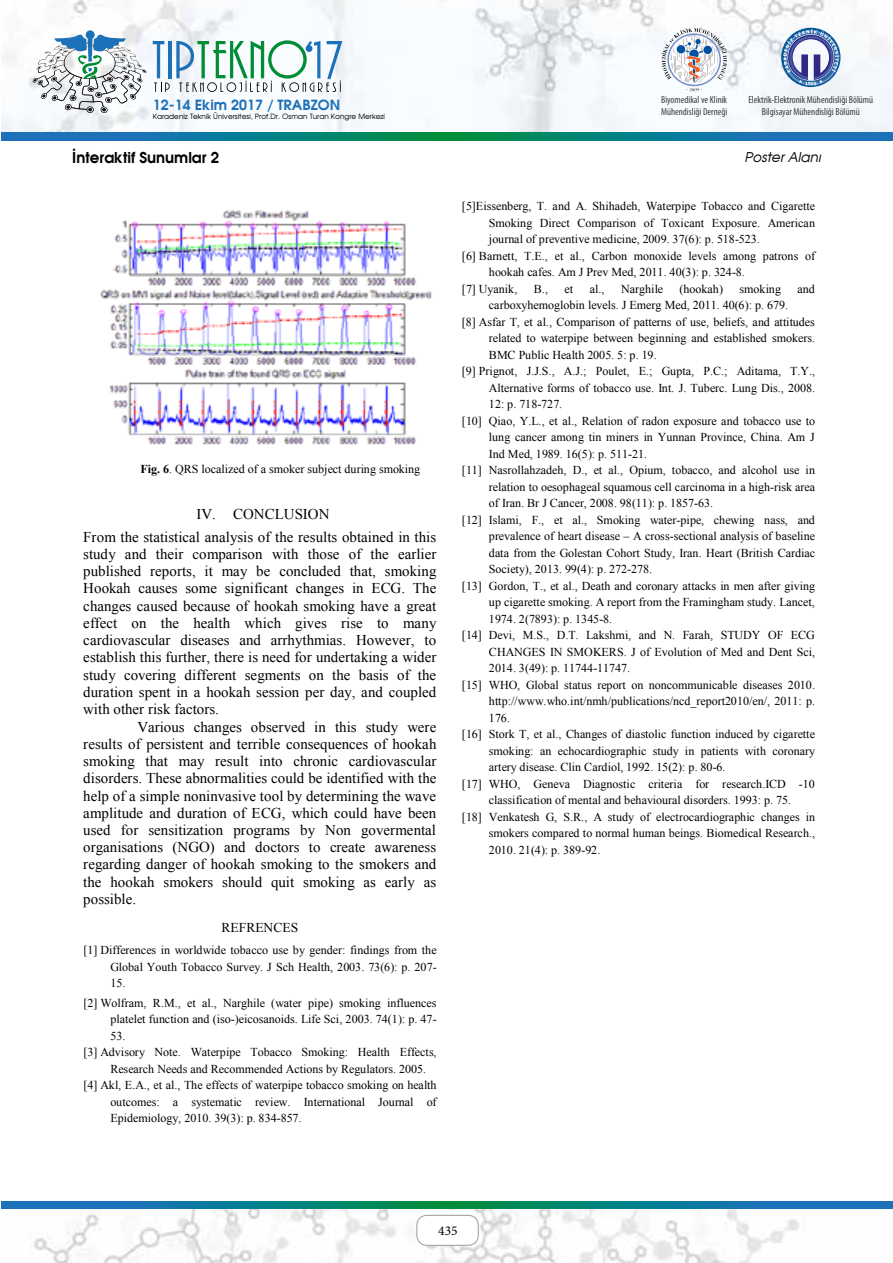
<style>
.page{position:relative;width:893px;height:1263px;background:#fff}
.page>*{position:absolute;margin:0;border:0;box-sizing:border-box;transform-origin:0 0}
.t1{font:15px/17.2px "Times New Roman";color:#000;text-align:justify}
.t2{font:700 15px "Avalon";color:#000}
.t3{font:700 14.1px "Avalon";color:#1d71b8}
.t4{font:italic 13.5px "Avalon";color:#000}
.t5{font:13.5px "Times New Roman";color:#000}
.t6{font:13.5px "Minion Pro";color:#000}
.t7{font:12px/16.5px "Times New Roman";letter-spacing:-.005em;color:#000;text-align:justify}
.t8{font:condensed 10.05px/12.1px "Myriad Pro";color:#3c3c3b;text-align:center}
.t9{font:7.2px "Avalon Plain";color:#000}
.s1{font-weight:700}
</style>
<div class="page">
<img style="left:1px;top:0;width:892px;height:133px">
<svg style="left:153px;top:41px;width:17px;height:51px"></svg>
<hr style="left:168px;top:41px;width:4px;height:37px;background:#1d71b8">
<svg style="left:176px;top:40px;width:166px;height:52px"></svg>
<svg style="left:86px;top:30px;width:9px;height:9px"></svg>
<svg style="left:33px;top:34px;width:113px;height:79px"></svg>
<svg style="left:661px;top:28px;width:66px;height:63px"></svg>
<svg style="left:781px;top:28px;width:59px;height:59px"></svg>
<svg style="left:1px;top:133px;width:892px;height:7px;background:#0c7c8e"></svg>
<img style="left:1px;top:1208px;width:892px;height:55px">
<svg style="left:1px;top:1201px;width:892px;height:7px;background:#0c7c8e"></svg>
<div style="left:417px;top:1215px;width:61px;height:30px;background:#fff;border-radius:10px"></div>
<div style="left:417px;top:1215px;width:61px;height:30px;border:1px solid #9d9d9c;border-radius:10px"></div>
<img style="left:100px;top:210px;width:333px;height:235px">
<p class="t3" style="left:153px;top:95px;width:189px">12-14 Ekim 2017 / TRABZON</p>
<p class="t9" style="left:153px;top:112px;width:234px">Karadeniz Teknik Üniversitesi, Prof.Dr. Osman Turan Kongre Merkezi</p>
<p class="t8" style="left:661px;top:93px;width:68px;text-align:left">Biyomedikal ve Klinik<br>Mühendisliği Derneği</p>
<p class="t8" style="left:748px;top:93px;width:126px">Elektrik-Elektronik Mühendisliği Bölümü<br>Bilgisayar Mühendisliği Bölümü</p>
<p class="t2" style="left:72px;top:148px;width:148px">İnteraktif Sunumlar 2</p>
<p class="t4" style="left:745px;top:149px;width:78px">Poster Alanı</p>
<p class="t7" style="left:140px;top:460px;width:281px"><span class="s1">Fig. 6</span>. QRS localized of a smoker subject during smoking</p>
<p class="t1" style="left:83px;top:502px;width:355px;line-height:23.2px;text-align:center">IV. CONCLUSION<br>From the statistical analysis of the results obtained in this</p>
<p class="t1" style="left:83px;top:545px;width:355px">study and their comparison with those of the earlier published reports, it may be concluded that, smoking Hookah causes some significant changes in ECG. The changes caused because of hookah smoking have a great effect on the health which gives rise to many cardiovascular diseases and arrhythmias. However, to establish this further, there is need for undertaking a wider study covering different segments on the basis of the duration spent in a hookah session per day, and coupled with other risk factors.</p>
<p class="t1" style="left:83px;top:718px;width:355px;text-indent:54px">Various changes observed in this study were results of persistent and terrible consequences of hookah smoking that may result into chronic cardiovascular disorders. These abnormalities could be identified with the help of a simple noninvasive tool by determining the wave amplitude and duration of ECG, which could have been used for sensitization programs by Non govermental organisations (NGO) and doctors to create awareness regarding danger of hookah smoking to the smokers and the hookah smokers should quit smoking as early as possible.</p>
<p class="t5" style="left:222px;top:918px;width:78px">REFRENCES</p>
<p class="t7" style="left:110px;top:942px;width:328px;text-indent:-27px">[1] Differences in worldwide tobacco use by gender: findings from the Global Youth Tobacco Survey. J Sch Health, 2003. 73(6): p. 207- 15.</p>
<p class="t7" style="left:83px;top:994px;width:355px">[2] Wolfram, R.M., et al., Narghile (water pipe) smoking influences</p>
<p class="t7" style="left:110px;top:1011px;width:328px">platelet function and (iso-)eicosanoids. Life Sci, 2003. 74(1): p. 47-</p>
<p class="t7" style="left:110px;top:1027px;width:17px">53.</p>
<p class="t7" style="left:83px;top:1044px;width:355px">[3] Advisory Note. Waterpipe Tobacco Smoking: Health Effects,</p>
<p class="t7" style="left:110px;top:1060px;width:317px">Research Needs and Recommended Actions by Regulators. 2005.</p>
<p class="t7" style="left:83px;top:1077px;width:355px">[4] Akl, E.A., et al., The effects of waterpipe tobacco smoking on health</p>
<p class="t7" style="left:110px;top:1093px;width:328px">outcomes: a systematic review. International Journal of</p>
<p class="t7" style="left:110px;top:1110px;width:193px">Epidemiology, 2010. 39(3): p. 834-857.</p>
<p class="t7" style="left:462px;top:198px;width:355px">[5]Eissenberg, T. and A. Shihadeh, Waterpipe Tobacco and Cigarette</p>
<p class="t7" style="left:489px;top:214px;width:328px">Smoking Direct Comparison of Toxicant Exposure. American</p>
<p class="t7" style="left:489px;top:231px;width:273px">journal of preventive medicine, 2009. 37(6): p. 518-523.</p>
<p class="t7" style="left:462px;top:247px;width:355px">[6] Barnett, T.E., et al., Carbon monoxide levels among patrons of</p>
<p class="t7" style="left:489px;top:264px;width:257px">hookah cafes. Am J Prev Med, 2011. 40(3): p. 324-8.</p>
<p class="t7" style="left:462px;top:280px;width:57px">[7] Uyanik,</p>
<p class="t7" style="left:534px;top:280px;width:16px">B.,</p>
<p class="t7" style="left:565px;top:280px;width:10px">et</p>
<p class="t7" style="left:590px;top:280px;width:16px">al.,</p>
<p class="t7" style="left:621px;top:280px;width:43px">Narghile</p>
<p class="t7" style="left:679px;top:280px;width:45px">(hookah)</p>
<p class="t7" style="left:740px;top:280px;width:43px">smoking</p>
<p class="t7" style="left:798px;top:280px;width:19px">and</p>
<p class="t7" style="left:489px;top:297px;width:301px">carboxyhemoglobin levels. J Emerg Med, 2011. 40(6): p. 679.</p>
<p class="t7" style="left:462px;top:313px;width:354px">[8] Asfar T, et al., Comparison of patterns of use, beliefs, and attitudes</p>
<p class="t7" style="left:489px;top:330px;width:328px">related to waterpipe between beginning and established smokers.</p>
<p class="t7" style="left:489px;top:346px;width:169px">BMC Public Health 2005. 5: p. 19.</p>
<p class="t7" style="left:462px;top:363px;width:355px">[9] Prignot, J.J.S., A.J.; Poulet, E.; Gupta, P.C.; Aditama, T.Y.,</p>
<p class="t7" style="left:489px;top:379px;width:328px">Alternative forms of tobacco use. Int. J. Tuberc. Lung Dis., 2008.</p>
<p class="t7" style="left:489px;top:396px;width:75px">12: p. 718-727.</p>
<p class="t7" style="left:462px;top:412px;width:355px">[10] Qiao, Y.L., et al., Relation of radon exposure and tobacco use to</p>
<p class="t7" style="left:489px;top:429px;width:327px">lung cancer among tin miners in Yunnan Province, China. Am J</p>
<p class="t7" style="left:489px;top:445px;width:160px">Ind Med, 1989. 16(5): p. 511-21.</p>
<p class="t7" style="left:462px;top:462px;width:355px">[11] Nasrollahzadeh, D., et al., Opium, tobacco, and alcohol use in</p>
<p class="t7" style="left:489px;top:478px;width:328px">relation to oesophageal squamous cell carcinoma in a high-risk area</p>
<p class="t7" style="left:489px;top:495px;width:226px">of Iran. Br J Cancer, 2008. 98(11): p. 1857-63.</p>
<p class="t7" style="left:462px;top:511px;width:355px">[12] Islami, F., et al., Smoking water-pipe, chewing nass, and</p>
<p class="t7" style="left:489px;top:528px;width:328px">prevalence of heart disease – A cross-sectional analysis of baseline</p>
<p class="t7" style="left:489px;top:544px;width:328px">data from the Golestan Cohort Study, Iran. Heart (British Cardiac</p>
<p class="t7" style="left:489px;top:561px;width:165px">Society), 2013. 99(4): p. 272-278.</p>
<p class="t7" style="left:462px;top:577px;width:355px">[13] Gordon, T., et al., Death and coronary attacks in men after giving</p>
<p class="t7" style="left:489px;top:594px;width:328px">up cigarette smoking. A report from the Framingham study. Lancet,</p>
<p class="t7" style="left:489px;top:610px;width:125px">1974. 2(7893): p. 1345-8.</p>
<p class="t7" style="left:462px;top:627px;width:355px">[14] Devi, M.S., D.T. Lakshmi, and N. Farah, STUDY OF ECG</p>
<p class="t7" style="left:489px;top:643px;width:328px">CHANGES IN SMOKERS. J of Evolution of Med and Dent Sci,</p>
<p class="t7" style="left:489px;top:660px;width:143px">2014. 3(49): p. 11744-11747.</p>
<p class="t7" style="left:462px;top:676px;width:355px">[15] WHO, Global status report on noncommunicable diseases 2010.</p>
<p class="t7" style="left:489px;top:693px;width:328px">http://www.who.int/nmh/publications/ncd_report2010/en/, 2011: p.</p>
<p class="t7" style="left:489px;top:709px;width:23px">176.</p>
<p class="t7" style="left:462px;top:726px;width:355px">[16] Stork T, et al., Changes of diastolic function induced by cigarette</p>
<p class="t7" style="left:489px;top:742px;width:328px">smoking: an echocardiographic study in patients with coronary</p>
<p class="t7" style="left:489px;top:759px;width:238px">artery disease. Clin Cardiol, 1992. 15(2): p. 80-6.</p>
<p class="t7" style="left:462px;top:775px;width:355px">[17] WHO, Geneva Diagnostic criteria for research.ICD -10</p>
<p class="t7" style="left:489px;top:792px;width:304px">classification of mental and behavioural disorders. 1993: p. 75.</p>
<p class="t7" style="left:462px;top:808px;width:355px">[18] Venkatesh G, S.R., A study of electrocardiographic changes in</p>
<p class="t7" style="left:489px;top:825px;width:328px">smokers compared to normal human beings. Biomedical Research.,</p>
<p class="t7" style="left:489px;top:841px;width:113px">2010. 21(4): p. 389-92.</p>
<p class="t6" style="left:438px;top:1222px;width:21px">435</p>
</div>
